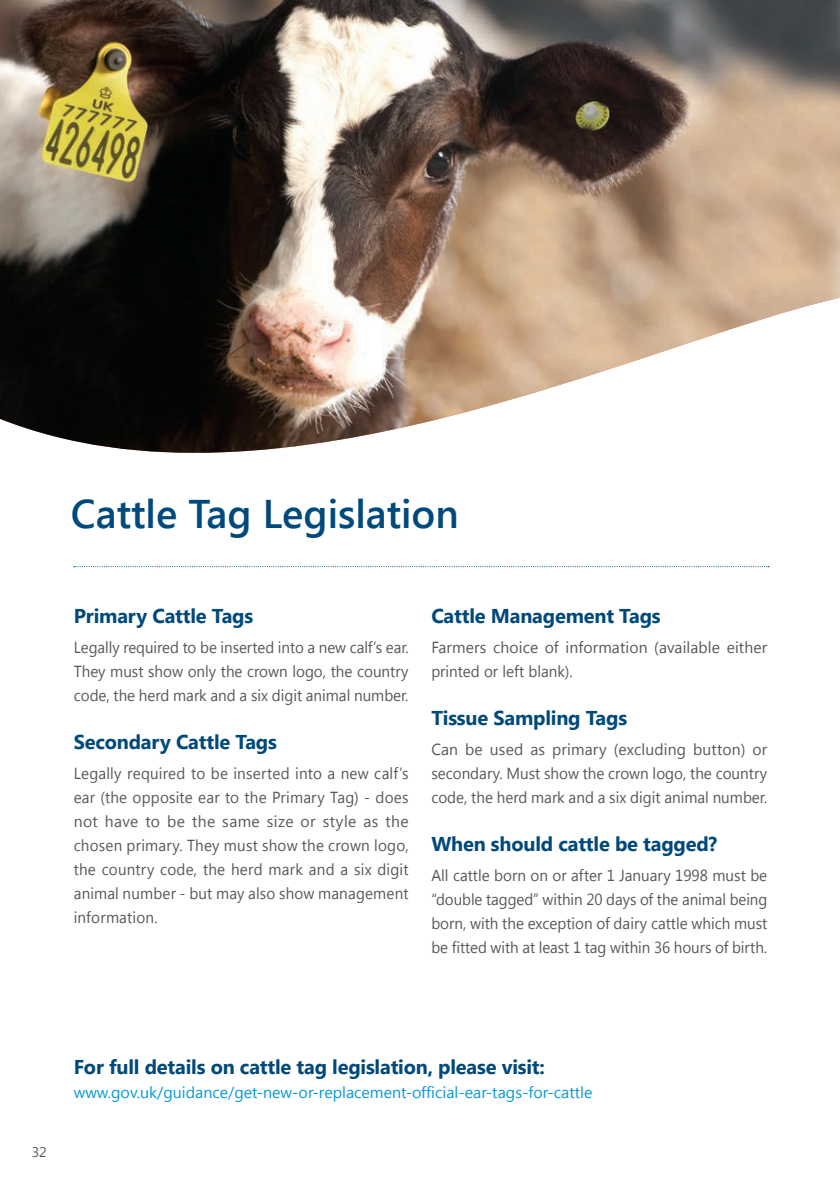
<style>
.page{position:relative;width:840px;height:1191px;background:#fff}
.page>*{position:absolute;margin:0;border:0;box-sizing:border-box;transform-origin:0 0}
.t1{font:600 40px "Segoe UI";color:#00497b}
.t2{font:700 20px "Segoe UI";letter-spacing:-.01em;color:#00497b}
.t3{font:16px/24px "Segoe UI";color:#57585a;text-align:justify;scale:.95 1}
.t4{font:16px/24px "Segoe UI";color:#57585a}
.t5{font:16px/24px "Segoe UI";color:#57585a;text-align:justify;scale:.94 1}
.t6{font:16px "Segoe UI";color:#069ad9}
.t7{font:14px "Segoe UI";color:#57585a}
</style>
<div class="page">
<img style="left:0;top:0;width:839px;height:453px">
<svg style="left:74px;top:566px;width:694px;height:1px"></svg>
<h1 class="t1" style="left:71px;top:486px;width:389px">Cattle Tag Legislation</h1>
<p class="t2" style="left:74px;top:601px;width:181px">Primary Cattle Tags</p>
<p class="t5" style="left:74px;top:634px;width:357px">Legally required to be inserted into a new calf’s ear.<br>They must show only the crown logo, the country code, the herd mark and a six digit animal number.</p>
<p class="t2" style="left:74px;top:727px;width:204px">Secondary Cattle Tags</p>
<p class="t3" style="left:74px;top:760px;width:354px">Legally required to be inserted into a new calf’s ear (the opposite ear to the Primary Tag) - does not have to be the same size or style as the chosen primary. They must show the crown logo, the country code, the herd mark and a six digit animal number - but may also show management information.</p>
<p class="t2" style="left:431px;top:601px;width:231px">Cattle Management Tags</p>
<p class="t4" style="left:431px;top:634px;width:337px">Farmers choice of information (available either printed or left blank).</p>
<p class="t2" style="left:431px;top:703px;width:197px">Tissue Sampling Tags</p>
<p class="t4" style="left:431px;top:736px;width:337px;text-align:justify">Can be used as primary (excluding button) or secondary. Must show the crown logo, the country code, the herd mark and a six digit animal number.</p>
<p class="t2" style="left:431px;top:829px;width:287px">When should cattle be tagged?</p>
<p class="t3" style="left:431px;top:862px;width:355px">All cattle born on or after 1 January 1998 must be “double tagged” within 20 days of the animal being born, with the exception of dairy cattle which must be fitted with at least 1 tag within 36 hours of birth.</p>
<p class="t7" style="left:32px;top:1142px;width:17px">32</p>
<p class="t2" style="left:74px;top:1052px;width:472px">For full details on cattle tag legislation, please visit:</p>
<p class="t6" style="left:74px;top:1081px;width:520px">www.gov.uk/guidance/get-new-or-replacement-official-ear-tags-for-cattle</p>
</div>
